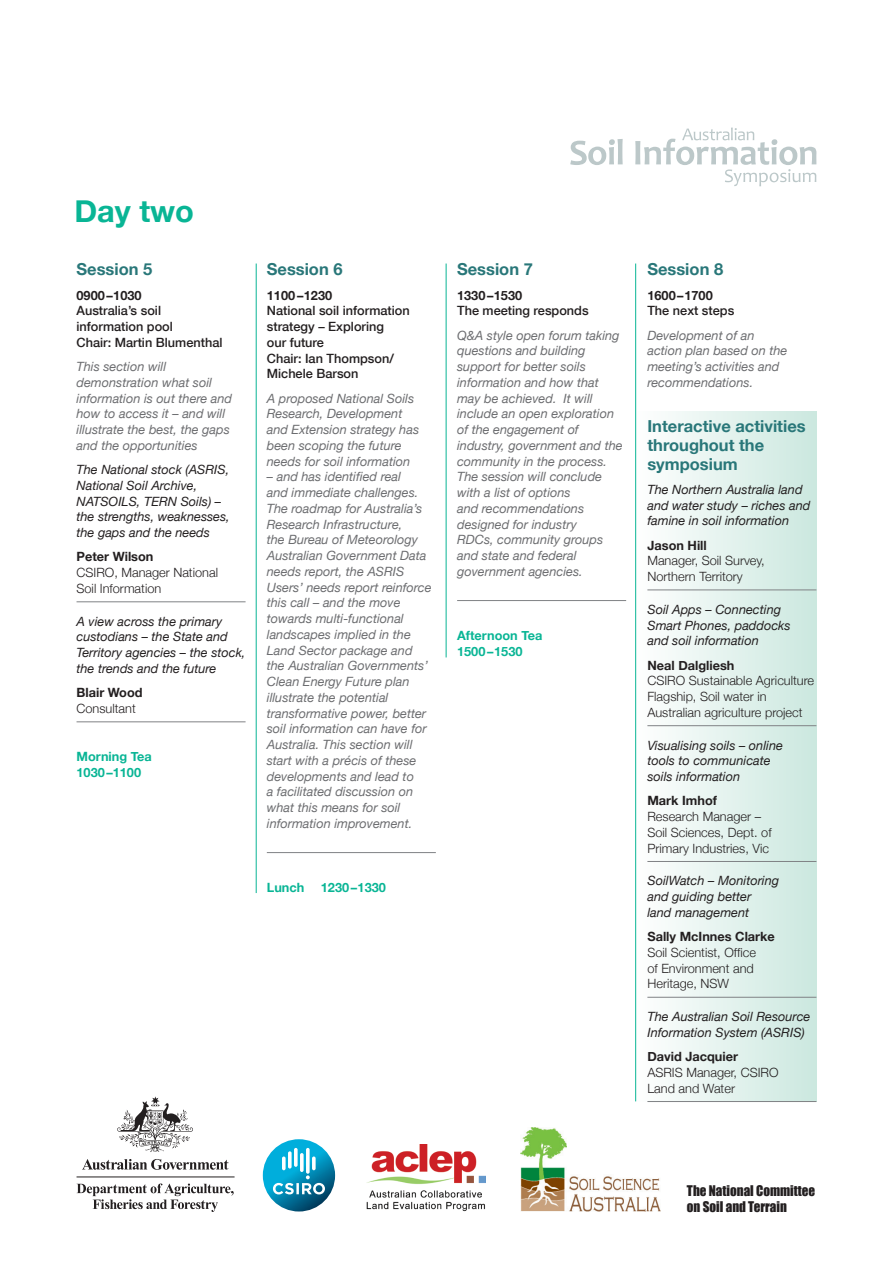
<style>
.page{position:relative;width:893px;height:1263px;background:#fff}
.page>*{position:absolute;margin:0;border:0;box-sizing:border-box;transform-origin:0 0}
.body_copy{font:700 30.75px "Helvetica Neue";color:#09b595}
.sesson_headings{font:700 16.5px/18.8px "Helvetica Neue";color:#297779}
.t1{font:13.5px/16.2px "Impact";color:#231f20}
.grey_paras{font:italic 12.75px/15.8px "Helvetica Neue";color:#6c6d70}
.talk_titles{font:italic 12.75px/15.8px "Helvetica Neue";color:#231f20}
.speaker_s_name_etc{font:300 12.75px/15.8px "Helvetica Neue";color:#231f20}
.body_copy-2{font:500 12.75px/15.8px "Helvetica Neue";color:#231f20}
.body_copy-3{font:italic 12.75px/15.8px "Helvetica Neue";color:#231f20}
.moring_tea_etc{font:700 12.75px/15.8px "Helvetica Neue";color:#09b595}
.s1{font-weight:700}
</style>
<div class="page">
<div style="left:636px;top:411px;width:180px;height:690px;background:linear-gradient(to right,#fefffe,#cce8df)"></div>
<hr style="left:77px;top:601px;width:169px;height:1px;background:#808285">
<hr style="left:77px;top:721px;width:169px;height:1px;background:#808285">
<hr style="left:267px;top:852px;width:169px;height:1px;background:#808285">
<hr style="left:457px;top:600px;width:169px;height:1px;background:#808285">
<hr style="left:647px;top:589px;width:169px;height:1px;background:#808285">
<hr style="left:647px;top:725px;width:169px;height:1px;background:#808285">
<hr style="left:647px;top:861px;width:169px;height:1px;background:#808285">
<hr style="left:647px;top:997px;width:169px;height:1px;background:#808285">
<hr style="left:647px;top:1101px;width:169px;height:1px;background:#808285">
<hr style="left:256px;top:264px;width:1px;height:629px;background:#09b595">
<hr style="left:446px;top:264px;width:1px;height:393px;background:#09b595">
<hr style="left:635px;top:264px;width:1px;height:837px;background:#09b595">
<svg style="left:82px;top:1159px;width:146px;height:11px"></svg>
<hr style="left:77px;top:1176px;width:158px;height:1px;background:#231f20">
<svg style="left:77px;top:1183px;width:157px;height:29px"></svg>
<svg style="left:117px;top:1096px;width:76px;height:56px"></svg>
<svg style="left:263px;top:1139px;width:72px;height:72px;background:#038fb9"></svg>
<svg style="left:273px;top:1175px;width:52px;height:19px"></svg>
<svg style="left:300px;top:1153px;width:4px;height:19px"></svg>
<svg style="left:288px;top:1151px;width:4px;height:17px"></svg>
<svg style="left:312px;top:1156px;width:4px;height:14px"></svg>
<svg style="left:282px;top:1156px;width:4px;height:14px"></svg>
<svg style="left:306px;top:1148px;width:4px;height:26px"></svg>
<svg style="left:294px;top:1148px;width:4px;height:19px"></svg>
<img style="left:367px;top:1144px;width:118px;height:68px">
<img style="left:521px;top:1128px;width:139px;height:84px">
<svg style="left:570px;top:128px;width:246px;height:58px"></svg>
<p class="body_copy" style="left:74px;top:192px;width:121px">Day two</p>
<p class="sesson_headings" style="left:77px;top:260px;width:77px">Session 5</p>
<p class="body_copy-2" style="left:77px;top:287px;width:147px"><span class="s1">0900–1030<br></span>Australia’s soil information pool<br>Chair: Martin Blumenthal</p>
<p class="grey_paras" style="left:77px;top:358px;width:157px">This section will demonstration what soil information is out there and how to access it – and will illustrate the best, the gaps and the opportunities</p>
<p class="talk_titles" style="left:77px;top:461px;width:155px">The National stock (ASRIS,<br>National Soil Archive,<br>NATSOILS, TERN Soils) – the strengths, weaknesses, the gaps and the needs</p>
<p class="speaker_s_name_etc" style="left:77px;top:549px;width:143px"><span class="s1">Peter Wilson<br></span>CSIRO, Manager National<br>Soil Information</p>
<p class="body_copy-3" style="left:77px;top:613px;width:170px">A view across the primary custodians – the State and<br>Territory agencies – the stock, the trends and the future</p>
<p class="speaker_s_name_etc" style="left:77px;top:684px;width:68px"><span class="s1">Blair Wood<br></span>Consultant</p>
<p class="moring_tea_etc" style="left:77px;top:749px;width:77px">Morning Tea<br>1030–1100</p>
<p class="sesson_headings" style="left:267px;top:260px;width:77px">Session 6</p>
<p class="body_copy-2" style="left:267px;top:287px;width:144px"><span class="s1">1100 –1230<br></span>National soil information strategy – Exploring<br>our future<br>Chair: Ian Thompson/<br>Michele Barson</p>
<p class="grey_paras" style="left:267px;top:390px;width:154px">A proposed National Soils<br>Research, Development and Extension strategy has been scoping the future needs for soil information</p>
<p class="grey_paras" style="left:267px;top:469px;width:166px">– and has identified real<br>and immediate challenges.<br>The roadmap for Australia’s<br>Research Infrastructure,<br>the Bureau of Meteorology<br>Australian Government Data needs report, the ASRIS<br>Users’ needs report reinforce this call – and the move towards multi-functional landscapes implied in the<br>Land Sector package and the Australian Governments’<br>Clean Energy Future plan illustrate the potential transformative power, better soil information can have for<br>Australia. This section will start with a précis of these developments and lead to<br>a facilitated discussion on what this means for soil information improvement.</p>
<p class="moring_tea_etc" style="left:267px;top:879px;width:39px">Lunch</p>
<p class="moring_tea_etc" style="left:321px;top:879px;width:67px">1230–1330</p>
<p class="sesson_headings" style="left:457px;top:260px;width:77px">Session 7</p>
<p class="body_copy-2" style="left:457px;top:287px;width:133px"><span class="s1">1330–1530<br></span>The meeting responds</p>
<p class="grey_paras" style="left:457px;top:327px;width:167px">Q&amp;A style open forum taking questions and building support for better soils information and how that may be achieved. It will include an open exploration of the engagement of industry, government and the community in the process.<br>The session will conclude with a list of options<br>and recommendations designed for industry<br>RDCs, community groups and state and federal government agencies.</p>
<p class="moring_tea_etc" style="left:457px;top:627px;width:87px">Afternoon Tea<br>1500 –1530</p>
<p class="sesson_headings" style="left:647px;top:260px;width:77px">Session 8</p>
<p class="body_copy-2" style="left:647px;top:287px;width:88px"><span class="s1">1600–1700<br></span>The next steps</p>
<p class="grey_paras" style="left:647px;top:327px;width:142px">Development of an action plan based on the meeting’s activities and recommendations.</p>
<p class="sesson_headings" style="left:647px;top:416px;width:160px">Interactive activities throughout the symposium</p>
<p class="talk_titles" style="left:647px;top:481px;width:164px">The Northern Australia land and water study – riches and famine in soil information</p>
<p class="speaker_s_name_etc" style="left:647px;top:537px;width:119px"><span class="s1">Jason Hill<br></span>Manager, Soil Survey,<br>Northern Territory</p>
<p class="talk_titles" style="left:647px;top:601px;width:145px">Soil Apps – Connecting<br>Smart Phones, paddocks and soil information</p>
<p class="speaker_s_name_etc" style="left:647px;top:657px;width:168px"><span class="s1">Neal Dalgliesh<br></span>CSIRO Sustainable Agriculture<br>Flagship, Soil water in<br>Australian agriculture project</p>
<p class="talk_titles" style="left:647px;top:737px;width:137px">Visualising soils – online tools to communicate soils information</p>
<p class="speaker_s_name_etc" style="left:647px;top:793px;width:126px"><span class="s1">Mark Imhof<br></span>Research Manager –<br>Soil Sciences, Dept. of<br>Primary Industries, Vic</p>
<p class="talk_titles" style="left:647px;top:873px;width:133px">SoilWatch – Monitoring and guiding better<br>land management</p>
<p class="speaker_s_name_etc" style="left:647px;top:928px;width:129px"><span class="s1">Sally McInnes Clarke<br></span>Soil Scientist, Office<br>of Environment and<br>Heritage, NSW</p>
<p class="talk_titles" style="left:647px;top:1008px;width:164px">The Australian Soil Resource<br>Information System (ASRIS)</p>
<p class="speaker_s_name_etc" style="left:647px;top:1048px;width:133px"><span class="s1">David Jacquier<br></span>ASRIS Manager, CSIRO<br>Land and Water</p>
<p class="t1" style="left:687px;top:1182px;width:130px">The National Committee on Soil and Terrain</p>
</div>
